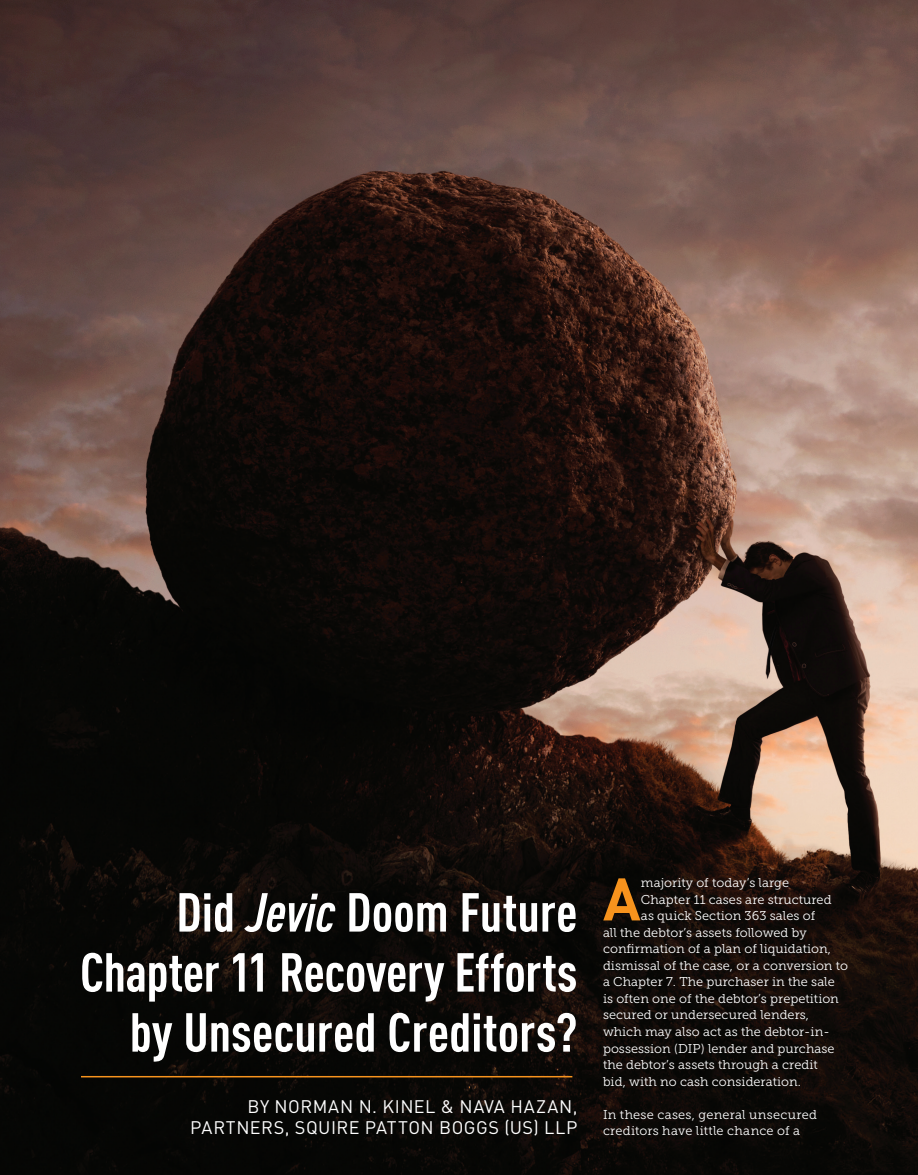
<style>
.page{position:relative;width:918px;height:1175px;background:#fff}
.page>*{position:absolute;margin:0;border:0;box-sizing:border-box;transform-origin:0 0}
.Body{font:700 59.1px "DINOT";color:#f7931d}
.t1{font:700 condensed 54px/60px "DINOT";color:#fff;text-align:right}
.By_Line{font:18px/21.6px "DINOT";letter-spacing:.03em;color:#fff;text-align:right}
.Body-2{font:12.75px/16.5px "Museo Slab 300";letter-spacing:.005em;color:#fff}
.s1{font-style:italic}
</style>
<div class="page">
<img style="left:0;top:0;width:918px;height:1174px">
<hr style="left:81px;top:1076px;width:491px;height:1px;background:#f7931d">
<p class="t1" style="left:80px;top:881px;width:499px">Did <span class="s1">Jevic</span> Doom Future<br>Chapter 11 Recovery Efforts by Unsecured Creditors?</p>
<p class="By_Line" style="left:190px;top:1095px;width:389px">BY NORMAN N. KINEL &amp; NAVA HAZAN,<br>PARTNERS, SQUIRE PATTON BOGGS (US) LLP</p>
<p class="Body" style="left:603px;top:860px;width:39px">A</p>
<p class="Body-2" style="left:641px;top:875px;width:150px">majority of today’s large</p>
<p class="Body-2" style="left:641px;top:891px;width:192px">Chapter 11 cases are structured</p>
<p class="Body-2" style="left:641px;top:908px;width:176px">as quick Section 363 sales of</p>
<p class="Body-2" style="left:603px;top:924px;width:205px">all the debtor’s assets followed by</p>
<p class="Body-2" style="left:603px;top:941px;width:229px">confirmation of a plan of liquidation,</p>
<p class="Body-2" style="left:603px;top:957px;width:247px">dismissal of the case, or a conversion to</p>
<p class="Body-2" style="left:603px;top:974px;width:233px">a Chapter 7. The purchaser in the sale</p>
<p class="Body-2" style="left:603px;top:990px;width:237px">is often one of the debtor’s prepetition</p>
<p class="Body-2" style="left:603px;top:1007px;width:208px">secured or undersecured lenders,</p>
<p class="Body-2" style="left:603px;top:1023px;width:228px">which may also act as the debtor-in-</p>
<p class="Body-2" style="left:603px;top:1040px;width:233px">possession (DIP) lender and purchase</p>
<p class="Body-2" style="left:603px;top:1056px;width:216px">the debtor’s assets through a credit</p>
<p class="Body-2" style="left:603px;top:1073px;width:199px">bid, with no cash consideration.</p>
<p class="Body-2" style="left:603px;top:1106px;width:215px">In these cases, general unsecured creditors have little chance of a</p>
</div>
